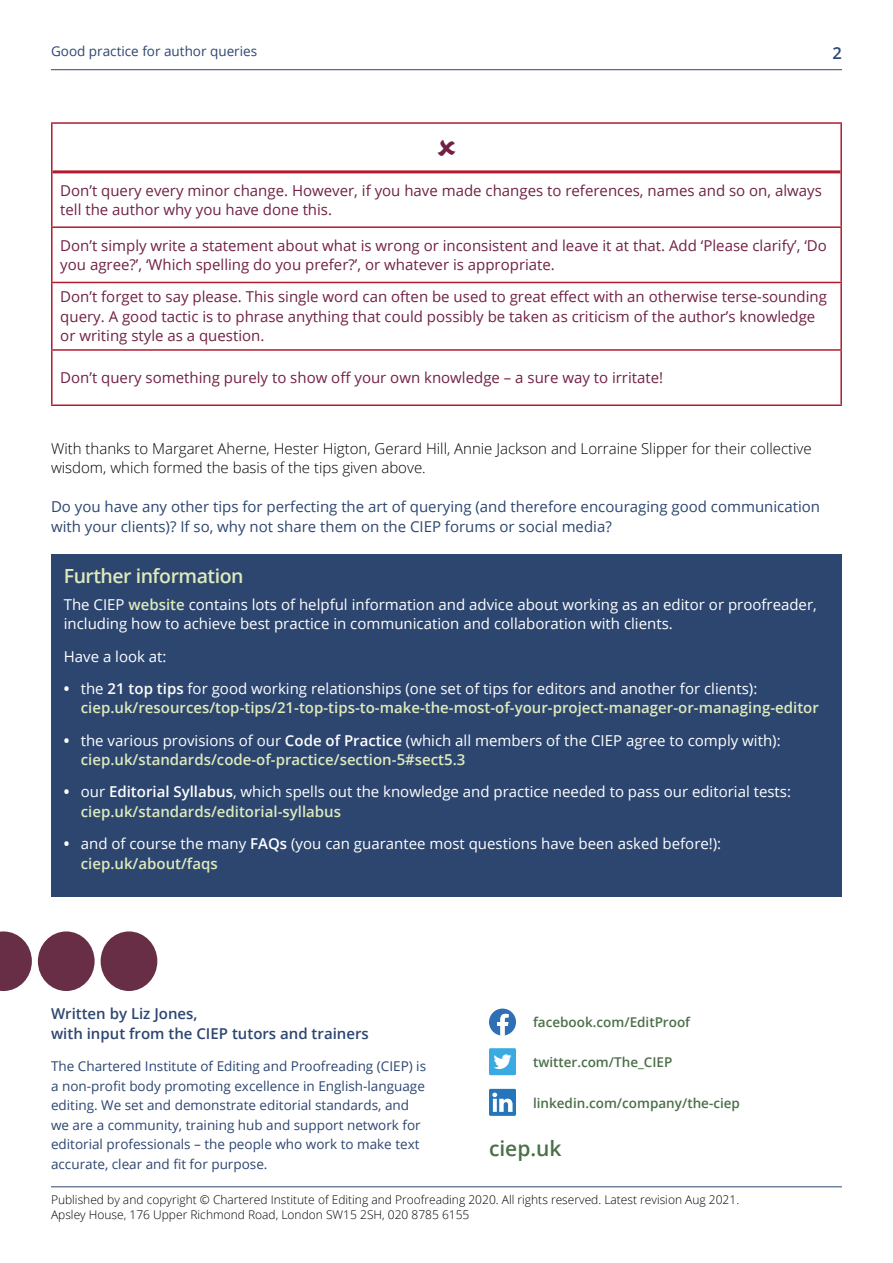
<style>
.page{position:relative;width:893px;height:1263px;background:#fff}
.page>*{position:absolute;margin:0;border:0;box-sizing:border-box;transform-origin:0 0}
.t1{font:600 21px "Open Sans";color:#4b7048}
.H1-box-green{font:600 19.5px "Open Sans";letter-spacing:-.025em;color:#dfeabb}
.t2{font:600 16.5px "Open Sans";color:#2d4670}
.Table-text-maroon{font:15px/19.5px "Open Sans";color:#712145}
.Body-box-white{font:15px/19.5px "Open Sans";color:#fff}
.t3{font:600 15px/19.5px "Open Sans";color:#dfeabb}
.First-para{font:15px/19.5px "Open Sans";color:#2d4670}
.Body-text{font:300 15px/19.5px "Open Sans";color:#000}
.First-para-2{font:600 15px/19.5px "Open Sans";color:#2d4670}
.Description{font:13.5px/19.5px "Open Sans";color:#2d4670}
.t4{font:600 13.5px "Open Sans";color:#4b7048}
.Header-title{font:13.5px "Open Sans";color:#2d4670}
.t5{font:300 12px/15px "Open Sans";color:#000}
.s1{font-weight:600;color:#dfeabb}
.s2{font-weight:700;color:#fff}
.s3{font-weight:400;color:#fff}
.s4{color:#fff}
.s5{font-weight:700}
.s6{font-weight:600}
</style>
<div class="page">
<hr style="left:51px;top:69px;width:791px;height:1px;background:#2d4670">
<hr style="left:51px;top:1186px;width:791px;height:1px;background:#2d4670">
<svg style="left:0;top:931px;width:32px;height:60px"></svg>
<div style="left:38px;top:931px;width:57px;height:60px;background:#672e45;border-radius:50%"></div>
<div style="left:101px;top:931px;width:56px;height:60px;background:#672e45;border-radius:50%"></div>
<svg style="left:489px;top:1008px;width:27px;height:27px"></svg>
<div style="left:489px;top:1048px;width:27px;height:27px;background:#3aaae1;border-radius:2px"></div>
<svg style="left:494px;top:1054px;width:17px;height:15px"></svg>
<div style="left:489px;top:1089px;width:27px;height:27px;background:#2475b9;border-radius:2px"></div>
<svg style="left:492px;top:1092px;width:21px;height:20px"></svg>
<hr style="left:51px;top:172px;width:2px;height:54px;background:#b01b2e">
<hr style="left:840px;top:172px;width:2px;height:54px;background:#b01b2e">
<hr style="left:51px;top:282px;width:791px;height:1px;background:#b01b2e">
<hr style="left:51px;top:349px;width:791px;height:2px;background:#b01b2e">
<hr style="left:51px;top:404px;width:791px;height:2px;background:#b01b2e">
<hr style="left:51px;top:122px;width:791px;height:2px;background:#b01b2e">
<hr style="left:51px;top:124px;width:2px;height:48px;background:#b01b2e">
<hr style="left:840px;top:124px;width:2px;height:48px;background:#b01b2e">
<hr style="left:53px;top:170px;width:787px;height:3px;background:#b01b2e">
<hr style="left:51px;top:226px;width:791px;height:2px;background:#b01b2e">
<hr style="left:51px;top:228px;width:2px;height:54px;background:#b01b2e">
<hr style="left:840px;top:228px;width:2px;height:54px;background:#b01b2e">
<hr style="left:51px;top:283px;width:2px;height:66px;background:#b01b2e">
<hr style="left:840px;top:283px;width:2px;height:66px;background:#b01b2e">
<hr style="left:51px;top:351px;width:2px;height:53px;background:#b01b2e">
<hr style="left:840px;top:351px;width:2px;height:53px;background:#b01b2e">
<div style="left:51px;top:554px;width:791px;height:343px;background:#2d4670"></div>
<p class="Header-title" style="left:51px;top:42px;width:208px">Good practice for author queries</p>
<p class="t2" style="left:832px;top:41px;width:11px">2</p>
<p class="Table-text-maroon" style="left:60px;top:180px;width:763px">Don’t query every minor change. However, if you have made changes to references, names and so on, always tell the author why you have done this.</p>
<p class="Table-text-maroon" style="left:60px;top:235px;width:768px">Don’t simply write a statement about what is wrong or inconsistent and leave it at that. Add ‘Please clarify’, ‘Do you agree?’, ‘Which spelling do you prefer?’, or whatever is appropriate.</p>
<p class="Table-text-maroon" style="left:60px;top:287px;width:768px">Don’t forget to say please. This single word can often be used to great effect with an otherwise terse-sounding query. A good tactic is to phrase anything that could possibly be taken as criticism of the author’s knowledge or writing style as a question.</p>
<p class="Table-text-maroon" style="left:60px;top:368px;width:604px">Don’t query something purely to show off your own knowledge – a sure way to irritate!</p>
<p class="Body-text" style="left:51px;top:438px;width:762px">With thanks to Margaret Aherne, Hester Higton, Gerard Hill, Annie Jackson and Lorraine Slipper for their collective wisdom, which formed the basis of the tips given above.</p>
<p class="First-para" style="left:51px;top:497px;width:771px">Do you have any other tips for perfecting the art of querying (and therefore encouraging good communication with your clients)? If so, why not share them on the CIEP forums or social media?</p>
<p class="H1-box-green" style="left:64px;top:563px;width:181px">Further information</p>
<p class="Body-box-white" style="left:64px;top:594px;width:754px">The CIEP <span class="s1">website</span> contains lots of helpful information and advice about working as an editor or proofreader, including how to achieve best practice in communication and collaboration with clients.</p>
<p class="Body-box-white" style="left:64px;top:646px;width:104px">Have a look at:</p>
<p class="t3" style="left:81px;top:678px;width:740px;text-indent:-17px"><span class="s2">•</span> <span class="s3">the</span> <span class="s4">21 top tips</span> <span class="s3">for good working relationships (one set of tips for editors and another for clients): </span>ciep.uk/resources/top-tips/21-top-tips-to-make-the-most-of-your-project-manager-or-managing-editor</p>
<p class="Body-box-white" style="left:81px;top:730px;width:701px;text-indent:-17px"><span class="s5">•</span> the various provisions of our <span class="s6">Code of Practice</span> (which all members of the CIEP agree to comply with): <span class="s1">ciep.uk/standards/code-of-practice/section-5#sect5.3</span></p>
<p class="Body-box-white" style="left:81px;top:782px;width:712px;text-indent:-17px"><span class="s5">•</span> our <span class="s6">Editorial Syllabus</span>, which spells out the knowledge and practice needed to pass our editorial tests: <span class="s1">ciep.uk/standards/editorial-syllabus</span></p>
<p class="Body-box-white" style="left:81px;top:833px;width:642px;text-indent:-17px"><span class="s5">•</span> and of course the many <span class="s6">FAQs</span> (you can guarantee most questions have been asked before!): <span class="s1">ciep.uk/about/faqs</span></p>
<p class="First-para-2" style="left:51px;top:1004px;width:319px">Written by Liz Jones,<br>with input from the CIEP tutors and trainers</p>
<p class="Description" style="left:51px;top:1056px;width:377px">The Chartered Institute of Editing and Proofreading (CIEP) is a non-profit body promoting excellence in English-language editing. We set and demonstrate editorial standards, and we are a community, training hub and support network for editorial professionals – the people who work to make text accurate, clear and fit for purpose.</p>
<p class="t5" style="left:51px;top:1192px;width:690px">Published by and copyright © Chartered Institute of Editing and Proofreading 2020. All rights reserved. Latest revision Aug 2021.<br>Apsley House, 176 Upper Richmond Road, London SW15 2SH, 020 8785 6155</p>
<p class="t4" style="left:533px;top:1012px;width:159px">facebook.com/EditProof</p>
<p class="t4" style="left:533px;top:1053px;width:141px">twitter.com/The_CIEP</p>
<p class="t4" style="left:533px;top:1094px;width:208px">linkedin.com/company/the-ciep</p>
<h1 class="t1" style="left:489px;top:1134px;width:74px">ciep.uk</h1>
</div>
